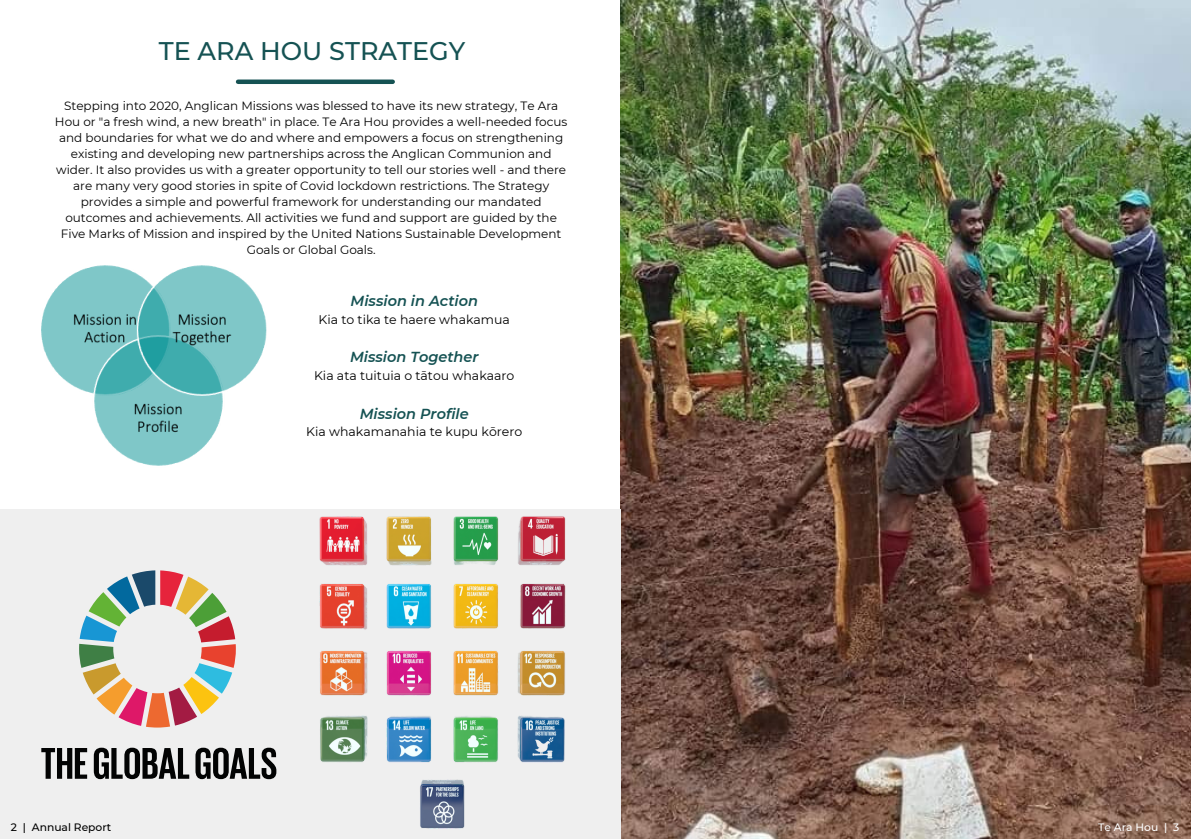
<style>
.page{position:relative;width:1191px;height:839px;background:#fff}
.page>*{position:absolute;margin:0;border:0;box-sizing:border-box;transform-origin:0 0}
.t1{font:500 25.4px "Montserrat";color:#155253}
.t2{font:italic 600 14.4px "Montserrat";color:#155253}
.t3{font:12.4px "Montserrat";color:#000}
.t4{font:12px/16px "Montserrat";color:#000;text-align:center}
.t5{font:500 10.8px "Montserrat";color:#000}
.t6{font:500 10.8px "Montserrat";color:#fff}
</style>
<div class="page">
<div style="left:238px;top:79px;width:155px;height:5px;background:#155253"></div>
<img style="left:620px;top:0;width:571px;height:838px">
<div style="left:0;top:508px;width:620px;height:330px;background:#efefef"></div>
<img style="left:41px;top:265px;width:226px;height:201px">
<svg style="left:94px;top:747px;width:95px;height:32px"></svg>
<svg style="left:196px;top:747px;width:80px;height:32px"></svg>
<svg style="left:41px;top:748px;width:46px;height:30px"></svg>
<svg style="left:79px;top:570px;width:157px;height:157px"></svg>
<img style="left:307px;top:508px;width:274px;height:321px">
<p class="t1" style="left:159px;top:35px;width:308px">TE ARA HOU STRATEGY</p>
<p class="t4" style="left:55px;top:98px;width:514px">Stepping into 2020, Anglican Missions was blessed to have its new strategy, Te Ara Hou or "a fresh wind, a new breath" in place. Te Ara Hou provides a well-needed focus and boundaries for what we do and where and empowers a focus on strengthening existing and developing new partnerships across the Anglican Communion and wider. It also provides us with a greater opportunity to tell our stories well - and there are many very good stories in spite of Covid lockdown restrictions. The Strategy provides a simple and powerful framework for understanding our mandated outcomes and achievements. All activities we fund and support are guided by the Five Marks of Mission and inspired by the United Nations Sustainable Development Goals or Global Goals.</p>
<p class="t2" style="left:351px;top:292px;width:129px">Mission in Action</p>
<p class="t3" style="left:319px;top:312px;width:193px">Kia to tika te haere whakamua</p>
<p class="t2" style="left:350px;top:348px;width:130px">Mission Together</p>
<p class="t3" style="left:314px;top:368px;width:202px">Kia ata tuituia o tātou whakaaro</p>
<p class="t2" style="left:360px;top:405px;width:110px">Mission Profile</p>
<p class="t3" style="left:306px;top:424px;width:218px">Kia whakamanahia te kupu kōrero</p>
<p class="t5" style="left:11px;top:820px;width:102px">2 | Annual Report</p>
<p class="t6" style="left:1098px;top:820px;width:82px">Te Ara Hou | 3</p>
</div>
